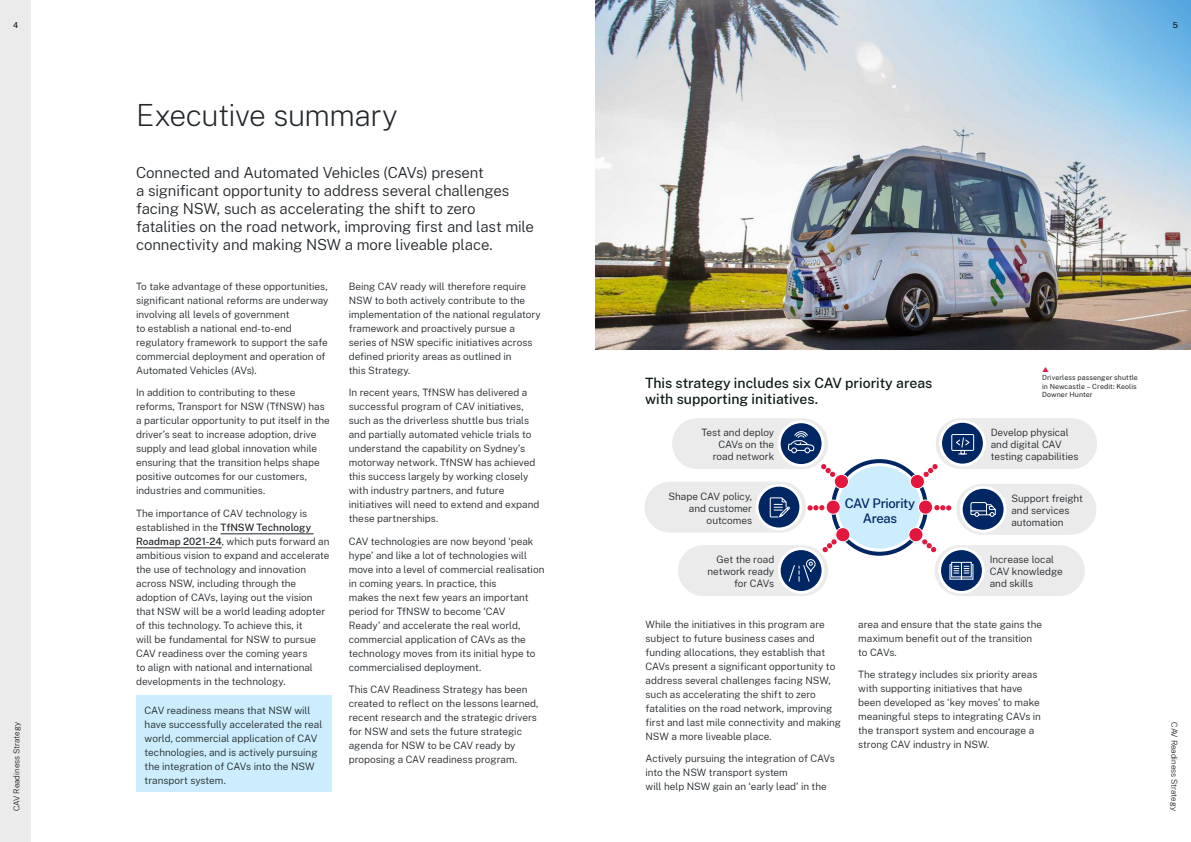
<style>
.page{position:relative;width:1191px;height:842px;background:#fff}
.page>*{position:absolute;margin:0;border:0;box-sizing:border-box;transform-origin:0 0}
.t1{font:200 30px "Public Sans NSW";letter-spacing:-.015em;color:#22272b}
.t2{font:300 15px/18px "Public Sans NSW";letter-spacing:-.01em;color:#22272b}
.t3{font:500 14px/16px "Public Sans NSW";color:#0f1a18}
.t4{font:500 13px/15px "Public Sans NSW";letter-spacing:-.025em;color:#002664;text-align:center}
.t5{font:300 10px/14px "Public Sans NSW";color:#22272b}
.t6{font:200 8px "Public Sans NSW";letter-spacing:-.005em;color:#000}
.t7{font:8px "Public Sans NSW";color:#000}
.t8{font:7px/8.4px "Public Sans NSW";letter-spacing:.015em;color:#22272b}
.s1{font-weight:500}
</style>
<div class="page">
<img style="left:595px;top:0;width:596px;height:349px">
<hr style="left:220px;top:534px;width:93px;height:1px;background:#22272b">
<hr style="left:136px;top:548px;width:86px;height:1px;background:#22272b">
<div style="left:136px;top:696px;width:196px;height:96px;background:#cbedfd"></div>
<div style="left:831px;top:459px;width:96px;height:97px;border:4px solid #002664;border-radius:50%"></div>
<div style="left:838px;top:466px;width:82px;height:83px;background:#cbedfd;border-radius:50%"></div>
<div style="left:834px;top:474px;width:14px;height:15px;background:#e3173e;border-radius:50%"></div>
<div style="left:834px;top:474px;width:15px;height:15px;border:1px solid #fff;border-radius:50%"></div>
<svg style="left:821px;top:464px;width:14px;height:13px"></svg>
<div style="left:910px;top:474px;width:14px;height:15px;background:#e3173e;border-radius:50%"></div>
<div style="left:909px;top:474px;width:16px;height:15px;border:1px solid #fff;border-radius:50%"></div>
<svg style="left:923px;top:464px;width:15px;height:13px"></svg>
<div style="left:835px;top:528px;width:15px;height:14px;background:#e3173e;border-radius:50%"></div>
<div style="left:835px;top:527px;width:15px;height:15px;border:1px solid #fff;border-radius:50%"></div>
<svg style="left:822px;top:539px;width:15px;height:13px"></svg>
<div style="left:908px;top:528px;width:15px;height:14px;background:#e3173e;border-radius:50%"></div>
<div style="left:908px;top:527px;width:15px;height:15px;border:1px solid #fff;border-radius:50%"></div>
<svg style="left:922px;top:539px;width:14px;height:13px"></svg>
<svg style="left:807px;top:498px;width:34px;height:18px"></svg>
<svg style="left:918px;top:498px;width:33px;height:18px"></svg>
<div style="left:672px;top:418px;width:156px;height:51px;background:#ebebeb;border-radius:25px"></div>
<div style="left:935px;top:418px;width:162px;height:51px;background:#ebebeb;border-radius:25px"></div>
<div style="left:956px;top:484px;width:140px;height:51px;background:#ebebeb;border-radius:25px"></div>
<div style="left:934px;top:545px;width:150px;height:51px;background:#ebebeb;border-radius:25px"></div>
<div style="left:678px;top:545px;width:150px;height:51px;background:#ebebeb;border-radius:25px"></div>
<div style="left:644px;top:482px;width:162px;height:51px;background:#ebebeb;border-radius:25px"></div>
<svg style="left:779px;top:422px;width:44px;height:43px"></svg>
<div style="left:778px;top:420px;width:46px;height:47px;border:3px solid #fff;border-radius:50%"></div>
<svg style="left:787px;top:431px;width:27px;height:22px"></svg>
<div style="left:757px;top:485px;width:44px;height:44px;background:#002664;border-radius:50%"></div>
<div style="left:755px;top:484px;width:47px;height:46px;border:3px solid #fff;border-radius:50%"></div>
<svg style="left:769px;top:497px;width:21px;height:21px"></svg>
<svg style="left:779px;top:549px;width:44px;height:43px"></svg>
<div style="left:778px;top:547px;width:46px;height:47px;border:3px solid #fff;border-radius:50%"></div>
<div style="left:806px;top:559px;width:9px;height:13px;border:1px solid #fff;border-radius:4px"></div>
<svg style="left:788px;top:562px;width:24px;height:20px"></svg>
<svg style="left:940px;top:421px;width:44px;height:44px"></svg>
<div style="left:939px;top:420px;width:46px;height:46px;border:3px solid #fff;border-radius:50%"></div>
<div style="left:951px;top:434px;width:23px;height:17px;border:1px solid #fff"></div>
<svg style="left:955px;top:437px;width:15px;height:18px"></svg>
<div style="left:961px;top:487px;width:44px;height:44px;background:#002664;border-radius:50%"></div>
<div style="left:960px;top:486px;width:46px;height:46px;border:3px solid #fff;border-radius:50%"></div>
<svg style="left:970px;top:502px;width:26px;height:15px"></svg>
<svg style="left:939px;top:549px;width:44px;height:43px"></svg>
<div style="left:938px;top:547px;width:46px;height:47px;border:3px solid #fff;border-radius:50%"></div>
<svg style="left:949px;top:562px;width:24px;height:18px"></svg>
<div style="left:0;top:0;width:31px;height:842px;background:#ebebeb"></div>
<p class="t7" style="left:13px;top:20px;width:7px">4</p>
<p class="t6" style="left:11px;top:811px;width:90px;rotate:-90deg">CAV Readiness Strategy</p>
<h1 class="t1" style="left:136px;top:93px;width:263px">Executive summary</h1>
<p class="t2" style="left:136px;top:162px;width:399px">Connected and Automated Vehicles (CAVs) present<br>a significant opportunity to address several challenges facing NSW, such as accelerating the shift to zero fatalities on the road network, improving first and last mile connectivity and making NSW a more liveable place.</p>
<p class="t5" style="left:136px;top:278px;width:194px">To take advantage of these opportunities, significant national reforms are underway involving all levels of government<br>to establish a national end-to-end regulatory framework to support the safe commercial deployment and operation of Automated Vehicles (AVs).</p>
<p class="t5" style="left:136px;top:385px;width:195px">In addition to contributing to these reforms, Transport for NSW (TfNSW) has a particular opportunity to put itself in the driver’s seat to increase adoption, drive supply and lead global innovation while ensuring that the transition helps shape positive outcomes for our customers, industries and communities.</p>
<p class="t5" style="left:136px;top:505px;width:195px">The importance of CAV technology is established in the <span class="s1">TfNSW Technology Roadmap 2021-24</span>, which puts forward an ambitious vision to expand and accelerate the use of technology and innovation across NSW, including through the adoption of CAVs, laying out the vision that NSW will be a world leading adopter of this technology. To achieve this, it<br>will be fundamental for NSW to pursue CAV readiness over the coming years<br>to align with national and international developments in the technology.</p>
<p class="t5" style="left:145px;top:702px;width:179px">CAV readiness means that NSW will have successfully accelerated the real world, commercial application of CAV technologies, and is actively pursuing the integration of CAVs into the NSW transport system.</p>
<p class="t5" style="left:349px;top:278px;width:194px">Being CAV ready will therefore require NSW to both actively contribute to the implementation of the national regulatory framework and proactively pursue a series of NSW specific initiatives across defined priority areas as outlined in<br>this Strategy.</p>
<p class="t5" style="left:349px;top:385px;width:192px">In recent years, TfNSW has delivered a successful program of CAV initiatives, such as the driverless shuttle bus trials and partially automated vehicle trials to understand the capability on Sydney’s motorway network. TfNSW has achieved this success largely by working closely with industry partners, and future initiatives will need to extend and expand these partnerships.</p>
<p class="t5" style="left:349px;top:533px;width:197px">CAV technologies are now beyond ‘peak hype’ and like a lot of technologies will move into a level of commercial realisation in coming years. In practice, this<br>makes the next few years an important period for TfNSW to become ‘CAV<br>Ready’ and accelerate the real world, commercial application of CAVs as the technology moves from its initial hype to commercialised deployment.</p>
<p class="t5" style="left:349px;top:682px;width:191px">This CAV Readiness Strategy has been created to reflect on the lessons learned, recent research and the strategic drivers for NSW and sets the future strategic agenda for NSW to be CAV ready by proposing a CAV readiness program.</p>
<p class="t7" style="left:1172px;top:20px;width:7px">5</p>
<h3 class="t3" style="left:645px;top:373px;width:289px">This strategy includes six CAV priority areas with supporting initiatives.</h3>
<p class="t8" style="left:1042px;top:373px;width:97px">Driverless passenger shuttle in Newcastle – Credit: Keolis<br>Downer Hunter</p>
<p class="t5" style="left:701px;top:426px;width:74px;line-height:12px;text-align:right">Test and deploy<br>CAVs on the road network</p>
<p class="t5" style="left:990px;top:426px;width:89px;line-height:12px">Develop physical and digital CAV testing capabilities</p>
<p class="t5" style="left:1011px;top:492px;width:73px;line-height:12px">Support freight and services automation</p>
<p class="t5" style="left:989px;top:553px;width:74px;line-height:12px">Increase local<br>CAV knowledge and skills</p>
<p class="t5" style="left:668px;top:490px;width:85px;line-height:12px;text-align:right">Shape CAV policy, and customer outcomes</p>
<h3 class="t4" style="left:844px;top:495px;width:72px">CAV Priority<br>Areas</h3>
<p class="t5" style="left:707px;top:553px;width:68px;line-height:12px;text-align:right">Get the road network ready for CAVs</p>
<p class="t5" style="left:645px;top:616px;width:197px">While the initiatives in this program are subject to future business cases and funding allocations, they establish that CAVs present a significant opportunity to address several challenges facing NSW, such as accelerating the shift to zero fatalities on the road network, improving first and last mile connectivity and making NSW a more liveable place.</p>
<p class="t5" style="left:645px;top:751px;width:191px">Actively pursuing the integration of CAVs into the NSW transport system<br>will help NSW gain an ‘early lead’ in the</p>
<p class="t5" style="left:858px;top:616px;width:185px">area and ensure that the state gains the maximum benefit out of the transition to CAVs.</p>
<p class="t5" style="left:858px;top:667px;width:184px">The strategy includes six priority areas with supporting initiatives that have been developed as ‘key moves’ to make meaningful steps to integrating CAVs in the transport system and encourage a strong CAV industry in NSW.</p>
<p class="t6" style="left:1180px;top:722px;width:90px;rotate:90deg">CAV Readiness Strategy</p>
</div>
